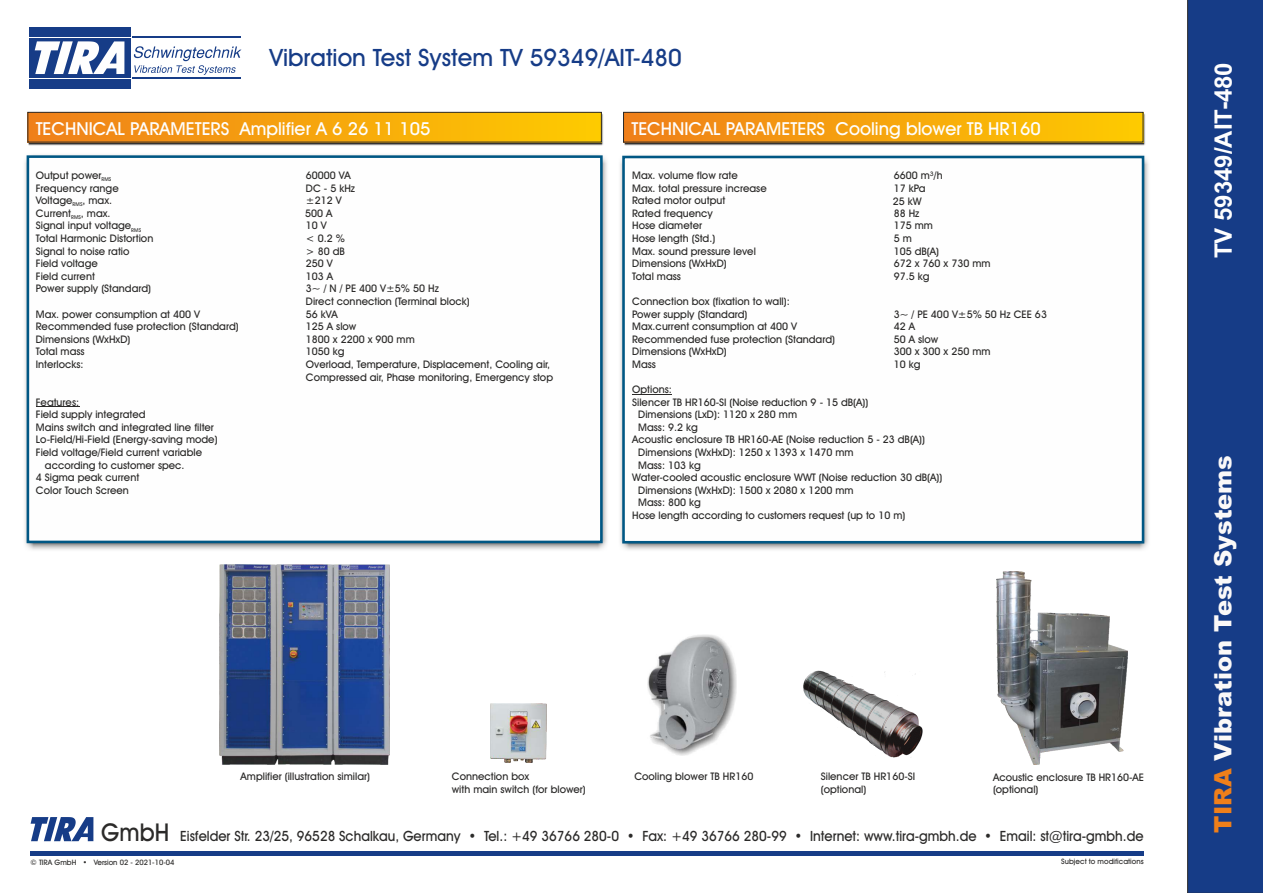
<style>
.page{position:relative;width:1263px;height:893px;background:#fff}
.page>*{position:absolute;margin:0;border:0;box-sizing:border-box;transform-origin:0 0}
.t1{font:500 24px "Avant Garde IT Cby BT";color:#163c87}
.t2{font:900 24px "Arial";color:#fbf9f8}
.t3{font:700 24px "Arial";color:#fefefe}
.t4{font:500 18px "Avant Garde IT Cby BT";color:#fefefe}
.t5{font:500 14.25px "Avant Garde IT Cby BT";color:#2b2a29;scale:.95 1}
.t6{font:500 10.5px/12.6px "Avant Garde IT Cby BT";color:#2b2a29}
.t7{font:500 7.5px "Avant Garde IT Cby BT";color:#2b2a29}
.s1{font-size:24.6px}
.s2{color:#ef7f1a}
</style>
<div class="page">
<hr style="left:30px;top:852px;width:1113px;height:4px;background:#163c87">
<svg style="left:31px;top:817px;width:62px;height:24px"></svg>
<div style="left:29px;top:79px;width:102px;height:9px;background:#163c87"></div>
<div style="left:29px;top:27px;width:102px;height:9px;background:#163c87"></div>
<div style="left:29px;top:38px;width:102px;height:39px;background:#163c87"></div>
<svg style="left:35px;top:41px;width:89px;height:33px"></svg>
<hr style="left:132px;top:36px;width:109px;height:2px;background:#163c87">
<hr style="left:132px;top:77px;width:109px;height:2px;background:#163c87">
<svg style="left:134px;top:46px;width:107px;height:29px"></svg>
<div style="left:1187px;top:0;width:76px;height:893px;background:#163c87"></div>
<img style="left:803px;top:671px;width:120px;height:86px">
<img style="left:996px;top:572px;width:131px;height:192px">
<img style="left:624px;top:114px;width:521px;height:31px">
<div style="left:623px;top:112px;width:520px;height:30px;background:linear-gradient(to right,#ef7f1a,#fecb00)"></div>
<div style="left:623px;top:112px;width:520px;height:30px;border:1px solid #2b2a29"></div>
<img style="left:620px;top:158px;width:529px;height:392px">
<svg style="left:621px;top:155px;width:524px;height:390px"></svg>
<hr style="left:632px;top:394px;width:40px;height:1px;background:#2b2a29">
<img style="left:490px;top:703px;width:57px;height:60px">
<img style="left:28px;top:114px;width:575px;height:31px">
<div style="left:28px;top:112px;width:573px;height:30px;background:linear-gradient(to right,#ef7f1a,#fecb00)"></div>
<div style="left:28px;top:112px;width:574px;height:30px;border:1px solid #2b2a29"></div>
<img style="left:26px;top:158px;width:581px;height:392px">
<svg style="left:25px;top:155px;width:579px;height:389px"></svg>
<hr style="left:36px;top:407px;width:43px;height:1px;background:#2b2a29">
<img style="left:647px;top:635px;width:89px;height:121px">
<img style="left:220px;top:565px;width:169px;height:199px">
<h1 class="t1" style="left:269px;top:48px;width:414px">Vibration Test System TV 59349/AIT-480</h1>
<h2 class="t4" style="left:36px;top:121px;width:396px">TECHNICAL PARAMETERS Amplifier A 6 26 11 105</h2>
<p class="t6" style="left:36px;top:170px;width:77px">Output power<sub>RMS</sub></p>
<p class="t6" style="left:306px;top:170px;width:47px">60000 VA</p>
<p class="t6" style="left:36px;top:183px;width:84px">Frequency range</p>
<p class="t6" style="left:306px;top:183px;width:51px">DC - 5 kHz</p>
<p class="t6" style="left:36px;top:195px;width:78px">Voltage<sub>RMS</sub>, max.</p>
<p class="t6" style="left:306px;top:195px;width:37px">±212 V</p>
<p class="t6" style="left:36px;top:208px;width:76px">Current<sub>RMS</sub>, max.</p>
<p class="t6" style="left:305px;top:208px;width:29px">500 A</p>
<p class="t6" style="left:36px;top:220px;width:107px">Signal input voltage<sub>RMS</sub></p>
<p class="t6" style="left:306px;top:220px;width:22px">10 V</p>
<p class="t6" style="left:36px;top:233px;width:119px">Total Harmonic Distortion</p>
<p class="t6" style="left:306px;top:233px;width:40px">&lt; 0.2 %</p>
<p class="t6" style="left:36px;top:246px;width:95px">Signal to noise ratio</p>
<p class="t6" style="left:306px;top:246px;width:40px">&gt; 80 dB</p>
<p class="t6" style="left:36px;top:258px;width:63px">Field voltage</p>
<p class="t6" style="left:306px;top:258px;width:28px">250 V</p>
<p class="t6" style="left:36px;top:271px;width:61px">Field current</p>
<p class="t6" style="left:306px;top:271px;width:29px">103 A</p>
<p class="t6" style="left:36px;top:283px;width:117px">Power supply (Standard)</p>
<p class="t6" style="left:306px;top:283px;width:165px">3~ / N / PE 400 V±5% 50 Hz<br>Direct connection (Terminal block)</p>
<p class="t6" style="left:36px;top:309px;width:166px">Max. power consumption at 400 V</p>
<p class="t6" style="left:306px;top:309px;width:34px">56 kVA</p>
<p class="t6" style="left:36px;top:321px;width:204px">Recommended fuse protection (Standard)</p>
<p class="t6" style="left:306px;top:321px;width:52px">125 A slow</p>
<p class="t6" style="left:36px;top:334px;width:96px">Dimensions (WxHxD)</p>
<p class="t6" style="left:306px;top:334px;width:110px">1800 x 2200 x 900 mm</p>
<p class="t6" style="left:36px;top:346px;width:50px">Total mass</p>
<p class="t6" style="left:306px;top:346px;width:40px">1050 kg</p>
<p class="t6" style="left:36px;top:359px;width:49px">Interlocks:</p>
<p class="t6" style="left:306px;top:359px;width:249px">Overload, Temperature, Displacement, Cooling air,<br>Compressed air, Phase monitoring, Emergency stop</p>
<p class="t6" style="left:36px;top:397px;width:45px">Features:</p>
<p class="t6" style="left:36px;top:409px;width:111px">Field supply integrated</p>
<p class="t6" style="left:36px;top:422px;width:180px">Mains switch and integrated line filter</p>
<p class="t6" style="left:36px;top:434px;width:183px">Lo-Field/Hi-Field (Energy-saving mode)</p>
<p class="t6" style="left:36px;top:447px;width:168px">Field voltage/Field current variable</p>
<p class="t6" style="left:45px;top:460px;width:141px">according to customer spec.</p>
<p class="t6" style="left:36px;top:472px;width:105px">4 Sigma peak current</p>
<p class="t6" style="left:36px;top:485px;width:95px">Color Touch Screen</p>
<h2 class="t4" style="left:631px;top:121px;width:411px">TECHNICAL PARAMETERS Cooling blower TB HR160</h2>
<p class="t6" style="left:632px;top:170px;width:107px">Max. volume flow rate</p>
<p class="t6" style="left:894px;top:170px;width:50px">6600 m³/h</p>
<p class="t6" style="left:632px;top:183px;width:136px">Max. total pressure increase</p>
<p class="t6" style="left:894px;top:183px;width:33px">17 kPa</p>
<p class="t6" style="left:632px;top:195px;width:95px">Rated motor output</p>
<p class="t6" style="left:893px;top:196px;width:30px">25 kW</p>
<p class="t6" style="left:632px;top:208px;width:82px">Rated frequency</p>
<p class="t6" style="left:894px;top:208px;width:27px">88 Hz</p>
<p class="t6" style="left:632px;top:220px;width:71px">Hose diameter</p>
<p class="t6" style="left:894px;top:220px;width:41px">175 mm</p>
<p class="t6" style="left:632px;top:233px;width:85px">Hose length (Std.)</p>
<p class="t6" style="left:894px;top:233px;width:20px">5 m</p>
<p class="t6" style="left:632px;top:246px;width:125px">Max. sound pressure level</p>
<p class="t6" style="left:894px;top:246px;width:47px">105 dB(A)</p>
<p class="t6" style="left:632px;top:258px;width:96px">Dimensions (WxHxD)</p>
<p class="t6" style="left:894px;top:258px;width:98px">672 x 760 x 730 mm</p>
<p class="t6" style="left:632px;top:271px;width:50px">Total mass</p>
<p class="t6" style="left:894px;top:271px;width:37px">97.5 kg</p>
<p class="t6" style="left:632px;top:296px;width:159px">Connection box (fixation to wall):<br>Power supply (Standard)</p>
<p class="t6" style="left:894px;top:308px;width:155px">3~ / PE 400 V±5% 50 Hz CEE 63</p>
<p class="t6" style="left:632px;top:321px;width:166px">Max.current consumption at 400 V</p>
<p class="t6" style="left:894px;top:321px;width:23px">42 A</p>
<p class="t6" style="left:632px;top:334px;width:204px">Recommended fuse protection (Standard)</p>
<p class="t6" style="left:894px;top:334px;width:46px">50 A slow</p>
<p class="t6" style="left:632px;top:346px;width:96px">Dimensions (WxHxD)</p>
<p class="t6" style="left:894px;top:346px;width:98px">300 x 300 x 250 mm</p>
<p class="t6" style="left:632px;top:359px;width:25px">Mass</p>
<p class="t6" style="left:894px;top:359px;width:28px">10 kg</p>
<p class="t6" style="left:632px;top:384px;width:41px">Options:</p>
<p class="t6" style="left:632px;top:397px;width:238px">Silencer TB HR160-SI (Noise reduction 9 - 15 dB(A))</p>
<p class="t6" style="left:638px;top:409px;width:160px">Dimensions (LxD): 1120 x 280 mm</p>
<p class="t6" style="left:638px;top:422px;width:61px">Mass: 9.2 kg</p>
<p class="t6" style="left:632px;top:434px;width:294px">Acoustic enclosure TB HR160-AE (Noise reduction 5 - 23 dB(A))</p>
<p class="t6" style="left:638px;top:447px;width:217px">Dimensions (WxHxD): 1250 x 1393 x 1470 mm</p>
<p class="t6" style="left:638px;top:460px;width:64px">Mass: 103 kg</p>
<p class="t6" style="left:632px;top:472px;width:311px">Water-cooled acoustic enclosure WWT (Noise reduction 30 dB(A))</p>
<p class="t6" style="left:638px;top:485px;width:217px">Dimensions (WxHxD): 1500 x 2080 x 1200 mm</p>
<p class="t6" style="left:638px;top:497px;width:64px">Mass: 800 kg</p>
<p class="t6" style="left:632px;top:510px;width:275px">Hose length according to customers request (up to 10 m)</p>
<p class="t6" style="left:241px;top:771px;width:131px">Amplifier (illustration similar)</p>
<p class="t6" style="left:452px;top:771px;width:136px">Connection box<br>with main switch (for blower)</p>
<p class="t6" style="left:634px;top:771px;width:120px">Cooling blower TB HR160</p>
<p class="t6" style="left:821px;top:771px;width:96px">Silencer TB HR160-SI (optional)</p>
<p class="t6" style="left:993px;top:772px;width:153px">Acoustic enclosure TB HR160-AE (optional)</p>
<h3 class="t5" style="left:101px;top:830px;width:1099px"><span class="s1">GmbH</span> Eisfelder Str. 23/25, 96528 Schalkau, Germany • Tel.: +49 36766 280-0 • Fax: +49 36766 280-99 • Internet: www.tira-gmbh.de • Email: st@tira-gmbh.de</h3>
<p class="t7" style="left:31px;top:859px;width:145px">© TIRA GmbH • Version 02 - 2021-10-04</p>
<p class="t7" style="left:1061px;top:859px;width:84px">Subject to modifications</p>
<h1 class="t3" style="left:1214px;top:258px;width:198px;rotate:-90deg">TV 59349/AIT-480</h1>
<h1 class="t2" style="left:1214px;top:833px;width:379px;rotate:-90deg"><span class="s2">TIRA</span> Vibration Test Systems</h1>
</div>
